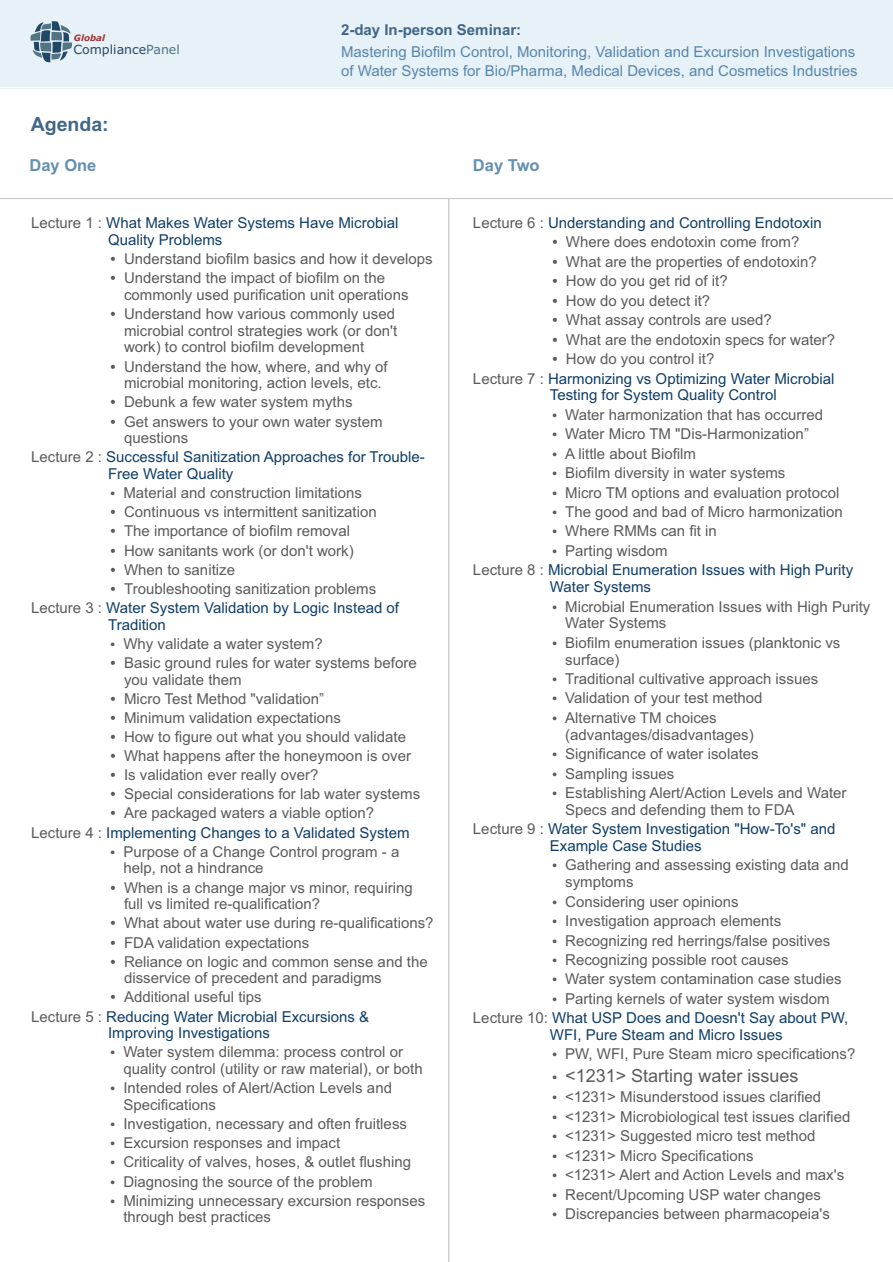
<style>
.page{position:relative;width:893px;height:1262px;background:#fff}
.page>*{position:absolute;margin:0;border:0;box-sizing:border-box;transform-origin:0 0}
.t1{font:700 19.5px "Arial";color:#416687}
.t2{font:18px "Arial";color:#5b5b5b}
.t3{font:700 16.5px "Arial";color:#658fb4}
.t4{font:15px/16.8px "Arial";color:#5b5b5b}
.t5{font:15px/16.8px "Arial";color:#103e68}
.t6{font:15px/18.5px "Arial";color:#5986ac}
.t7{font:700 15px "Arial";color:#416687}
.t8{font:12.6px "Verdana";color:#2c4865}
.t9{font:italic 700 8.85px "Verdana";color:#9c3534}
.s1{color:#527483}
.s2{color:#5b5b5b}
.s3{color:#103e68}
</style>
<div class="page">
<div style="left:0;top:0;width:893px;height:89px;background:#e6f1f8"></div>
<hr style="left:0;top:88px;width:893px;height:1px;background:#fefefe">
<hr style="left:0;top:198px;width:893px;height:1px;background:#c5c6c6">
<hr style="left:448px;top:199px;width:1px;height:1063px;background:#b2b3b3">
<svg style="left:30px;top:21px;width:42px;height:42px"></svg>
<p class="t9" style="left:74px;top:34px;width:33px">Global</p>
<p class="t8" style="left:73px;top:44px;width:108px">Compliance<span class="s1">Panel</span></p>
<p class="t7" style="left:341px;top:24px;width:182px">2-day In-person Seminar:</p>
<p class="t6" style="left:341px;top:44px;width:518px">Mastering Biofilm Control, Monitoring, Validation and Excursion Investigations of Water Systems for Bio/Pharma, Medical Devices, and Cosmetics Industries</p>
<h1 class="t1" style="left:31px;top:117px;width:79px">Agenda:</h1>
<p class="t3" style="left:29px;top:159px;width:68px">Day One</p>
<p class="t3" style="left:473px;top:159px;width:68px">Day Two</p>
<p class="t5" style="left:108px;top:216px;width:292px;text-indent:-77px"><span class="s2">Lecture 1 :</span> What Makes Water Systems Have Microbial<br>Quality Problems</p>
<p class="t4" style="left:110px;top:252px;width:324px">• Understand biofilm basics and how it develops</p>
<p class="t4" style="left:124px;top:271px;width:286px;text-indent:-14px">• Understand the impact of biofilm on the commonly used purification unit operations</p>
<p class="t4" style="left:124px;top:306px;width:274px;text-indent:-14px">• Understand how various commonly used microbial control strategies work (or don't work) to control biofilm development</p>
<p class="t4" style="left:110px;top:359px;width:279px;text-align:center">• Understand the how, where, and why of microbial monitoring, action levels, etc.</p>
<p class="t4" style="left:110px;top:395px;width:244px">• Debunk a few water system myths</p>
<p class="t4" style="left:124px;top:414px;width:260px;text-indent:-14px">• Get answers to your own water system questions</p>
<p class="t5" style="left:108px;top:450px;width:318px;text-indent:-77px"><span class="s2">Lecture 2 :</span> Successful Sanitization Approaches for Trouble-<br>Free Water Quality</p>
<p class="t4" style="left:110px;top:486px;width:253px">• Material and construction limitations</p>
<p class="t4" style="left:110px;top:505px;width:268px">• Continuous vs intermittent sanitization</p>
<p class="t4" style="left:110px;top:524px;width:241px">• The importance of biofilm removal</p>
<p class="t4" style="left:110px;top:543px;width:245px">• How sanitants work (or don't work)</p>
<p class="t4" style="left:110px;top:562px;width:126px">• When to sanitize</p>
<p class="t4" style="left:31px;top:580px;width:369px;line-height:19px;text-indent:79px">• Troubleshooting sanitization problems<br>Lecture 3 : <span class="s3">Water System Validation by Logic Instead of</span></p>
<p class="t5" style="left:108px;top:617px;width:59px">Tradition</p>
<p class="t4" style="left:110px;top:636px;width:214px">• Why validate a water system?</p>
<p class="t4" style="left:124px;top:655px;width:294px;text-indent:-14px">• Basic ground rules for water systems before you validate them</p>
<p class="t4" style="left:110px;top:691px;width:216px">• Micro Test Method "validation”</p>
<p class="t4" style="left:110px;top:710px;width:232px">• Minimum validation expectations</p>
<p class="t4" style="left:110px;top:729px;width:297px">• How to figure out what you should validate</p>
<p class="t4" style="left:110px;top:749px;width:302px">• What happens after the honeymoon is over</p>
<p class="t4" style="left:110px;top:768px;width:210px">• Is validation ever really over?</p>
<p class="t4" style="left:110px;top:787px;width:312px">• Special considerations for lab water systems</p>
<p class="t4" style="left:31px;top:805px;width:380px;line-height:19px;text-indent:79px">• Are packaged waters a viable option?<br>Lecture 4 : <span class="s3">Implementing Changes to a Validated System</span></p>
<p class="t4" style="left:123px;top:844px;width:277px;text-indent:-13px">• Purpose of a Change Control program - a help, not a hindrance</p>
<p class="t4" style="left:124px;top:880px;width:290px;text-indent:-14px">• When is a change major vs minor, requiring full vs limited re-qualification?</p>
<p class="t4" style="left:110px;top:916px;width:325px">• What about water use during re-qualifications?</p>
<p class="t4" style="left:110px;top:935px;width:201px">• FDA validation expectations</p>
<p class="t4" style="left:124px;top:954px;width:305px;text-indent:-14px">• Reliance on logic and common sense and the disservice of precedent and paradigms</p>
<p class="t5" style="left:31px;top:989px;width:339px;line-height:19px;text-indent:79px"><span class="s2">• Additional useful tips<br>Lecture 5 :</span> Reducing Water Microbial Excursions &amp;</p>
<p class="t5" style="left:108px;top:1026px;width:163px">Improving Investigations</p>
<p class="t4" style="left:123px;top:1045px;width:301px;text-indent:-13px">• Water system dilemma: process control or quality control (utility or raw material), or both</p>
<p class="t4" style="left:123px;top:1081px;width:270px;text-indent:-13px">• Intended roles of Alert/Action Levels and<br>Specifications</p>
<p class="t4" style="left:110px;top:1116px;width:298px">• Investigation, necessary and often fruitless</p>
<p class="t4" style="left:110px;top:1136px;width:232px">• Excursion responses and impact</p>
<p class="t4" style="left:110px;top:1155px;width:303px">• Criticality of valves, hoses, &amp; outlet flushing</p>
<p class="t4" style="left:110px;top:1174px;width:264px">• Diagnosing the source of the problem</p>
<p class="t4" style="left:123px;top:1193px;width:303px;text-indent:-13px">• Minimizing unnecessary excursion responses through best practices</p>
<p class="t5" style="left:473px;top:216px;width:350px"><span class="s2">Lecture 6 :</span> Understanding and Controlling Endotoxin</p>
<p class="t4" style="left:551px;top:235px;width:249px">• Where does endotoxin come from?</p>
<p class="t4" style="left:551px;top:255px;width:267px">• What are the properties of endotoxin?</p>
<p class="t4" style="left:551px;top:274px;width:177px">• How do you get rid of it?</p>
<p class="t4" style="left:551px;top:293px;width:160px">• How do you detect it?</p>
<p class="t4" style="left:551px;top:313px;width:222px">• What assay controls are used?</p>
<p class="t4" style="left:551px;top:332px;width:285px">• What are the endotoxin specs for water?</p>
<p class="t5" style="left:473px;top:350px;width:363px;line-height:19.5px;text-indent:79px"><span class="s2">• How do you control it?<br>Lecture 7 :</span> Harmonizing vs Optimizing Water Microbial</p>
<p class="t5" style="left:550px;top:388px;width:228px">Testing for System Quality Control</p>
<p class="t4" style="left:551px;top:407px;width:273px">• Water harmonization that has occurred</p>
<p class="t4" style="left:551px;top:427px;width:259px">• Water Micro TM "Dis-Harmonization”</p>
<p class="t4" style="left:551px;top:446px;width:146px">• A little about Biofilm</p>
<p class="t4" style="left:551px;top:466px;width:235px">• Biofilm diversity in water systems</p>
<p class="t4" style="left:551px;top:485px;width:289px">• Micro TM options and evaluation protocol</p>
<p class="t4" style="left:551px;top:505px;width:293px">• The good and bad of Micro harmonization</p>
<p class="t4" style="left:551px;top:524px;width:167px">• Where RMMs can fit in</p>
<p class="t5" style="left:473px;top:542px;width:382px;line-height:19.5px;text-indent:79px"><span class="s2">• Parting wisdom<br>Lecture 8 :</span> Microbial Enumeration Issues with High Purity</p>
<p class="t5" style="left:550px;top:580px;width:103px">Water Systems</p>
<p class="t4" style="left:565px;top:599px;width:307px;text-indent:-13px">• Microbial Enumeration Issues with High Purity<br>Water Systems</p>
<p class="t4" style="left:565px;top:635px;width:277px;text-indent:-13px">• Biofilm enumeration issues (planktonic vs surface)</p>
<p class="t4" style="left:551px;top:671px;width:268px">• Traditional cultivative approach issues</p>
<p class="t4" style="left:551px;top:691px;width:212px">• Validation of your test method</p>
<p class="t4" style="left:565px;top:710px;width:190px;text-indent:-13px">• Alternative TM choices (advantages/disadvantages)</p>
<p class="t4" style="left:551px;top:747px;width:208px">• Significance of water isolates</p>
<p class="t4" style="left:551px;top:766px;width:124px">• Sampling issues</p>
<p class="t4" style="left:565px;top:785px;width:283px;text-indent:-13px">• Establishing Alert/Action Levels and Water<br>Specs and defending them to FDA</p>
<p class="t5" style="left:550px;top:822px;width:287px;text-indent:-77px"><span class="s2">Lecture 9 :</span> Water System Investigation "How-To's" and<br>Example Case Studies</p>
<p class="t4" style="left:565px;top:858px;width:285px;text-indent:-13px">• Gathering and assessing existing data and symptoms</p>
<p class="t4" style="left:551px;top:894px;width:188px">• Considering user opinions</p>
<p class="t4" style="left:551px;top:913px;width:231px">• Investigation approach elements</p>
<p class="t4" style="left:551px;top:933px;width:280px">• Recognizing red herrings/false positives</p>
<p class="t4" style="left:551px;top:952px;width:238px">• Recognizing possible root causes</p>
<p class="t4" style="left:551px;top:972px;width:291px">• Water system contamination case studies</p>
<p class="t4" style="left:473px;top:990px;width:377px;line-height:19.5px;text-indent:79px">• Parting kernels of water system wisdom<br>Lecture 10: <span class="s3">What USP Does and Doesn't Say about PW,</span></p>
<p class="t5" style="left:550px;top:1027px;width:234px">WFI, Pure Steam and Micro Issues</p>
<p class="t4" style="left:551px;top:1047px;width:305px">• PW, WFI, Pure Steam micro specifications?</p>
<p class="t2" style="left:551px;top:1069px;width:248px">• &lt;1231&gt; Starting water issues</p>
<p class="t4" style="left:551px;top:1090px;width:271px">• &lt;1231&gt; Misunderstood issues clarified</p>
<p class="t4" style="left:551px;top:1109px;width:300px">• &lt;1231&gt; Microbiological test issues clarified</p>
<p class="t4" style="left:551px;top:1128px;width:265px">• &lt;1231&gt; Suggested micro test method</p>
<p class="t4" style="left:551px;top:1148px;width:203px">• &lt;1231&gt; Micro Specifications</p>
<p class="t4" style="left:551px;top:1167px;width:294px">• &lt;1231&gt; Alert and Action Levels and max's</p>
<p class="t4" style="left:551px;top:1187px;width:271px">• Recent/Upcoming USP water changes</p>
<p class="t4" style="left:551px;top:1206px;width:280px">• Discrepancies between pharmacopeia's</p>
</div>
